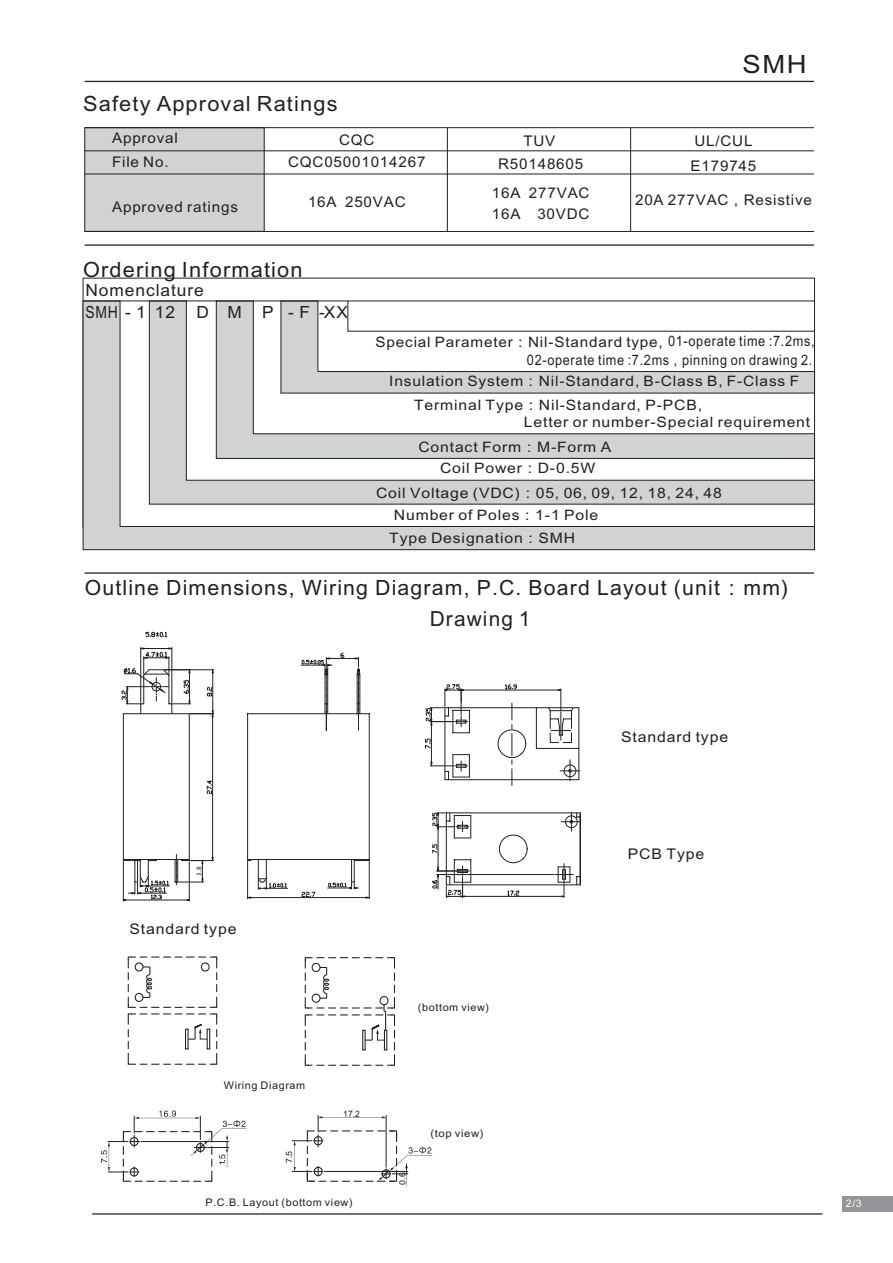
<style>
.page{position:relative;width:893px;height:1263px;background:#fff}
.page>*{position:absolute;margin:0;border:0;box-sizing:border-box;transform-origin:0 0}
.t1{font:25.2px "Arial Unicode MS";color:#231f20;scale:1.09 1}
.t2{font:21px "Arial Unicode MS";letter-spacing:.055em;color:#231f20}
.t3{font:20.7px "Arial Unicode MS";letter-spacing:.055em;color:#231f20}
.t4{font:16.8px "Arial Unicode MS";letter-spacing:.055em;color:#231f20}
.t5{font:16.8px "Arial Unicode MS";letter-spacing:.055em;color:#231f20;scale:.83 1}
.t6{font:14.7px/21px "Arial Unicode MS";letter-spacing:.055em;color:#231f20}
.t7{font:14.7px "Arial Unicode MS";letter-spacing:.055em;color:#231f20;scale:1.07 1}
.t8{font:14.4px/25.7px "Arial Unicode MS";letter-spacing:.055em;color:#231f20;scale:1.09 1}
.t9{font:14.4px/23.4px "Arial Unicode MS";letter-spacing:.055em;color:#231f20;scale:1.08 1}
.t10{font:14.4px "Arial Unicode MS";letter-spacing:.055em;color:#231f20;scale:1.06 1}
.t11{font:14.4px "Arial Unicode MS";letter-spacing:.055em;color:#231f20;scale:.88 1}
.t12{font:10.5px "Arial Unicode MS";letter-spacing:.055em;color:#231f20}
.t13{font:10.5px "Arial Unicode MS";letter-spacing:.055em;color:#231f20;scale:1.07 1}
.t14{font:10.5px "Arial Unicode MS";color:#fff}
.t15{font:8.85px "Arial Unicode MS";color:#231f20;scale:.96 1}
.t16{font:8.55px "Arial Unicode MS";color:#231f20;scale:1.04 1}
.t17{font:6.15px "Microsoft Ya Hei";color:#231f20}
.s1{font-family:"Arial"}
</style>
<div class="page">
<div style="left:843px;top:1196px;width:50px;height:16px;background:#939598"></div>
<div style="left:84px;top:127px;width:181px;height:105px;background:#d1d2d4"></div>
<hr style="left:85px;top:127px;width:729px;height:1px;background:#231f20">
<hr style="left:85px;top:151px;width:729px;height:1px;background:#231f20">
<hr style="left:85px;top:174px;width:729px;height:1px;background:#231f20">
<hr style="left:85px;top:231px;width:729px;height:1px;background:#231f20">
<hr style="left:85px;top:572px;width:729px;height:2px;background:#231f20">
<hr style="left:85px;top:244px;width:729px;height:2px;background:#231f20">
<hr style="left:85px;top:81px;width:729px;height:1px;background:#231f20">
<hr style="left:447px;top:128px;width:1px;height:103px;background:#231f20">
<hr style="left:630px;top:128px;width:1px;height:103px;background:#231f20">
<svg style="left:83px;top:300px;width:732px;height:250px;fill:#d1d2d4"></svg>
<svg style="left:347px;top:300px;width:468px;height:32px"></svg>
<hr style="left:83px;top:301px;width:732px;height:1px;background:#231f20">
<hr style="left:92px;top:1213px;width:730px;height:1px;background:#231f20">
<svg style="left:127px;top:956px;width:91px;height:109px"></svg>
<svg style="left:304px;top:957px;width:91px;height:109px"></svg>
<svg style="left:101px;top:1110px;width:146px;height:72px"></svg>
<svg style="left:292px;top:1115px;width:140px;height:71px"></svg>
<svg style="left:145px;top:631px;width:22px;height:7px"></svg>
<hr style="left:123px;top:862px;width:1px;height:39px;background:#231f20">
<hr style="left:189px;top:862px;width:1px;height:39px;background:#231f20">
<hr style="left:125px;top:900px;width:62px;height:1px;background:#231f20">
<svg style="left:432px;top:812px;width:149px;height:86px"></svg>
<svg style="left:425px;top:684px;width:155px;height:101px"></svg>
<svg style="left:121px;top:647px;width:249px;height:253px"></svg>
<h2 class="t2" style="left:83px;top:96px;width:256px">Safety Approval Ratings</h2>
<h1 class="t1" style="left:743px;top:54px;width:60px">SMH</h1>
<p class="t6" style="left:112px;top:127px;width:67px;line-height:24px">Approval<br>File No.</p>
<p class="t6" style="left:112px;top:197px;width:127px">Approved ratings</p>
<p class="t6" style="left:339px;top:131px;width:37px">CQC</p>
<p class="t6" style="left:523px;top:131px;width:33px">TUV</p>
<p class="t6" style="left:694px;top:132px;width:60px">UL/CUL</p>
<p class="t6" style="left:288px;top:153px;width:139px">CQC05001014267</p>
<p class="t6" style="left:498px;top:154px;width:87px">R50148605</p>
<p class="t6" style="left:691px;top:157px;width:67px">E179745</p>
<p class="t6" style="left:308px;top:193px;width:99px">16A 250VAC</p>
<p class="t6" style="left:492px;top:184px;width:99px">16A 277VAC<br>16A 30VDC</p>
<p class="t6" style="left:635px;top:191px;width:178px">20A 277VAC，Resistive</p>
<h2 class="t2" style="left:83px;top:261px;width:221px">Ordering Information</h2>
<p class="t4" style="left:85px;top:284px;width:120px">Nomenclature</p>
<p class="t5" style="left:85px;top:305px;width:109px">SMH - 1 12</p>
<p class="t4" style="left:196px;top:305px;width:153px">D M P -F -XX</p>
<p class="t10" style="left:376px;top:336px;width:416px">Special Parameter：Nil-Standard type, 01-operate time :7.2ms,</p>
<p class="t11" style="left:527px;top:354px;width:326px">02-operate time :7.2ms，pinning on drawing 2.</p>
<p class="t9" style="left:414px;top:371px;width:358px;text-indent:-25px">Insulation System：Nil-Standard, B-Class B, F-Class F<br>Terminal Type：Nil-Standard, P-PCB,</p>
<p class="t8" style="left:418px;top:410px;width:361px;text-indent:106px">Letter or number-Special requirement<br>Contact Form：M-Form A</p>
<p class="t8" style="left:376px;top:457px;width:319px;line-height:24.5px;text-indent:64px">Coil Power：D-0.5W<br>Coil Voltage (VDC)：05, 06, 09, 12, 18, 24, 48</p>
<p class="t8" style="left:389px;top:505px;width:193px;line-height:22.6px;text-indent:5px">Number of Poles：1-1 Pole<br>Type Designation：SMH</p>
<h2 class="t2" style="left:85px;top:579px;width:705px">Outline Dimensions, Wiring Diagram, P.C. <span class="s1">Board Layout</span> (unit：mm)</h2>
<h3 class="t3" style="left:430px;top:611px;width:102px">Drawing 1</h3>
<p class="t7" style="left:621px;top:731px;width:102px">Standard type</p>
<p class="t17" style="left:196px;top:876px;width:11px;rotate:-90deg">3.8</p>
<p class="t7" style="left:129px;top:923px;width:102px">Standard type</p>
<p class="t12" style="left:224px;top:1081px;width:83px">Wiring Diagram</p>
<p class="t16" style="left:286px;top:1163px;width:13px;rotate:-90deg">7.5</p>
<p class="t15" style="left:343px;top:1110px;width:19px">17.2</p>
<p class="t12" style="left:206px;top:1199px;width:149px">P.C.B. Layout (bottom view)</p>
<p class="t12" style="left:418px;top:1003px;width:73px">(bottom view)</p>
<p class="t16" style="left:399px;top:1185px;width:13px;rotate:-90deg">0.6</p>
<p class="t13" style="left:430px;top:1129px;width:51px">(top view)</p>
<p class="t7" style="left:628px;top:848px;width:73px">PCB Type</p>
<p class="t14" style="left:846px;top:1200px;width:17px">2/3</p>
</div>
